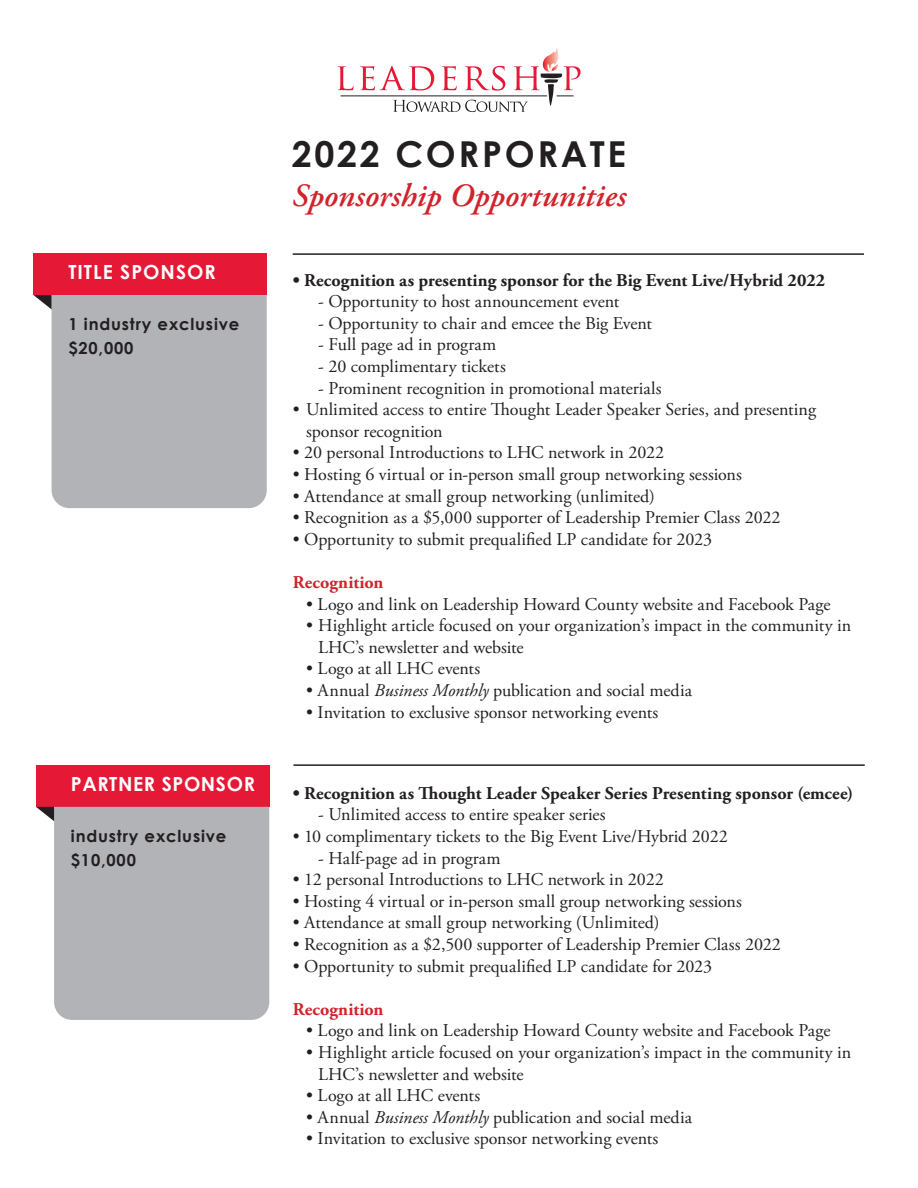
<style>
.page{position:relative;width:918px;height:1188px;background:#fff}
.page>*{position:absolute;margin:0;border:0;box-sizing:border-box;transform-origin:0 0}
.t1{font:700 35.7px "Century Gothic";letter-spacing:.075em;color:#231f20}
.t2{font:italic 600 32.55px "Adobe Garamond Pro";color:#d1232a}
.t3{font:700 19.5px "Century Gothic";letter-spacing:.03em;color:#fff}
.t4{font:700 19.5px "Century Gothic";letter-spacing:.05em;color:#fff}
.t5{font:18px/21.6px "Adobe Garamond Pro";color:#231f20}
.t6{font:700 18px "Adobe Garamond Pro";letter-spacing:.005em;color:#231f20}
.t7{font:700 18px "Adobe Garamond Pro";letter-spacing:.005em;color:#d1232a}
.t8{font:700 16.5px/24px "Century Gothic";letter-spacing:.05em;color:#231f20}
.s1{font-style:italic}
</style>
<div class="page">
<div style="left:33px;top:253px;width:234px;height:42px;background:#e51836"></div>
<div style="left:52px;top:295px;width:215px;height:213px;background:#b2b3b7"></div>
<hr style="left:341px;top:96px;width:206px;height:1px;background:#231f20">
<svg style="left:338px;top:66px;width:16px;height:24px"></svg>
<svg style="left:360px;top:47px;width:221px;height:65px"></svg>
<svg style="left:33px;top:295px;width:19px;height:14px"></svg>
<div style="left:36px;top:765px;width:233px;height:42px;background:#e51836"></div>
<div style="left:54px;top:807px;width:215px;height:213px;background:#b2b3b7"></div>
<svg style="left:36px;top:807px;width:18px;height:14px"></svg>
<hr style="left:293px;top:253px;width:571px;height:2px;background:#231f20">
<hr style="left:293px;top:764px;width:572px;height:2px;background:#231f20">
<p class="t4" style="left:68px;top:260px;width:149px">TITLE SPONSOR</p>
<p class="t8" style="left:68px;top:312px;width:173px">1 industry exclusive $20,000</p>
<p class="t3" style="left:71px;top:771px;width:186px">PARTNER SPONSOR</p>
<p class="t8" style="left:71px;top:823px;width:157px">industry exclusive $10,000</p>
<h1 class="t1" style="left:292px;top:131px;width:336px">2022 CORPORATE</h1>
<h2 class="t2" style="left:292px;top:177px;width:336px">Sponsorship Opportunities</h2>
<p class="t6" style="left:293px;top:269px;width:534px">• Recognition as presenting sponsor for the Big Event Live/Hybrid 2022</p>
<p class="t5" style="left:318px;top:291px;width:303px">- Opportunity to host announcement event</p>
<p class="t5" style="left:318px;top:313px;width:335px">- Opportunity to chair and emcee the Big Event</p>
<p class="t5" style="left:318px;top:334px;width:180px">- Full page ad in program</p>
<p class="t5" style="left:318px;top:356px;width:189px">- 20 complimentary tickets</p>
<p class="t5" style="left:318px;top:378px;width:345px">- Prominent recognition in promotional materials</p>
<p class="t5" style="left:306px;top:399px;width:511px;text-indent:-14px">• Unlimited access to entire Thought Leader Speaker Series, and presenting sponsor recognition</p>
<p class="t5" style="left:293px;top:442px;width:373px">• 20 personal Introductions to LHC network in 2022</p>
<p class="t5" style="left:293px;top:464px;width:451px">• Hosting 6 virtual or in-person small group networking sessions</p>
<p class="t5" style="left:293px;top:486px;width:364px">• Attendance at small group networking (unlimited)</p>
<p class="t5" style="left:293px;top:507px;width:489px">• Recognition as a $5,000 supporter of Leadership Premier Class 2022</p>
<p class="t5" style="left:293px;top:529px;width:421px">• Opportunity to submit prequalified LP candidate for 2023</p>
<p class="t7" style="left:293px;top:572px;width:92px">Recognition</p>
<p class="t5" style="left:306px;top:594px;width:526px">• Logo and link on Leadership Howard County website and Facebook Page</p>
<p class="t5" style="left:318px;top:615px;width:535px;text-indent:-12px">• Highlight article focused on your organization’s impact in the community in<br>LHC’s newsletter and website</p>
<p class="t5" style="left:306px;top:658px;width:176px">• Logo at all LHC events</p>
<p class="t5" style="left:306px;top:680px;width:387px">• Annual <span class="s1">Business Monthly</span> publication and social media</p>
<p class="t5" style="left:306px;top:702px;width:354px">• Invitation to exclusive sponsor networking events</p>
<p class="t6" style="left:293px;top:783px;width:562px">• Recognition as Thought Leader Speaker Series Presenting sponsor (emcee)</p>
<p class="t5" style="left:318px;top:805px;width:289px">- Unlimited access to entire speaker series</p>
<p class="t5" style="left:293px;top:826px;width:437px">• 10 complimentary tickets to the Big Event Live/Hybrid 2022</p>
<p class="t5" style="left:318px;top:848px;width:184px">- Half-page ad in program</p>
<p class="t5" style="left:293px;top:869px;width:372px">• 12 personal Introductions to LHC network in 2022</p>
<p class="t5" style="left:293px;top:891px;width:451px">• Hosting 4 virtual or in-person small group networking sessions</p>
<p class="t5" style="left:293px;top:913px;width:368px">• Attendance at small group networking (Unlimited)</p>
<p class="t5" style="left:293px;top:934px;width:490px">• Recognition as a $2,500 supporter of Leadership Premier Class 2022</p>
<p class="t5" style="left:293px;top:956px;width:421px">• Opportunity to submit prequalified LP candidate for 2023</p>
<p class="t7" style="left:293px;top:999px;width:92px">Recognition</p>
<p class="t5" style="left:306px;top:1021px;width:526px">• Logo and link on Leadership Howard County website and Facebook Page</p>
<p class="t5" style="left:318px;top:1042px;width:535px;text-indent:-12px">• Highlight article focused on your organization’s impact in the community in<br>LHC’s newsletter and website</p>
<p class="t5" style="left:306px;top:1085px;width:176px">• Logo at all LHC events</p>
<p class="t5" style="left:306px;top:1107px;width:387px">• Annual <span class="s1">Business Monthly</span> publication and social media</p>
<p class="t5" style="left:306px;top:1129px;width:354px">• Invitation to exclusive sponsor networking events</p>
</div>
